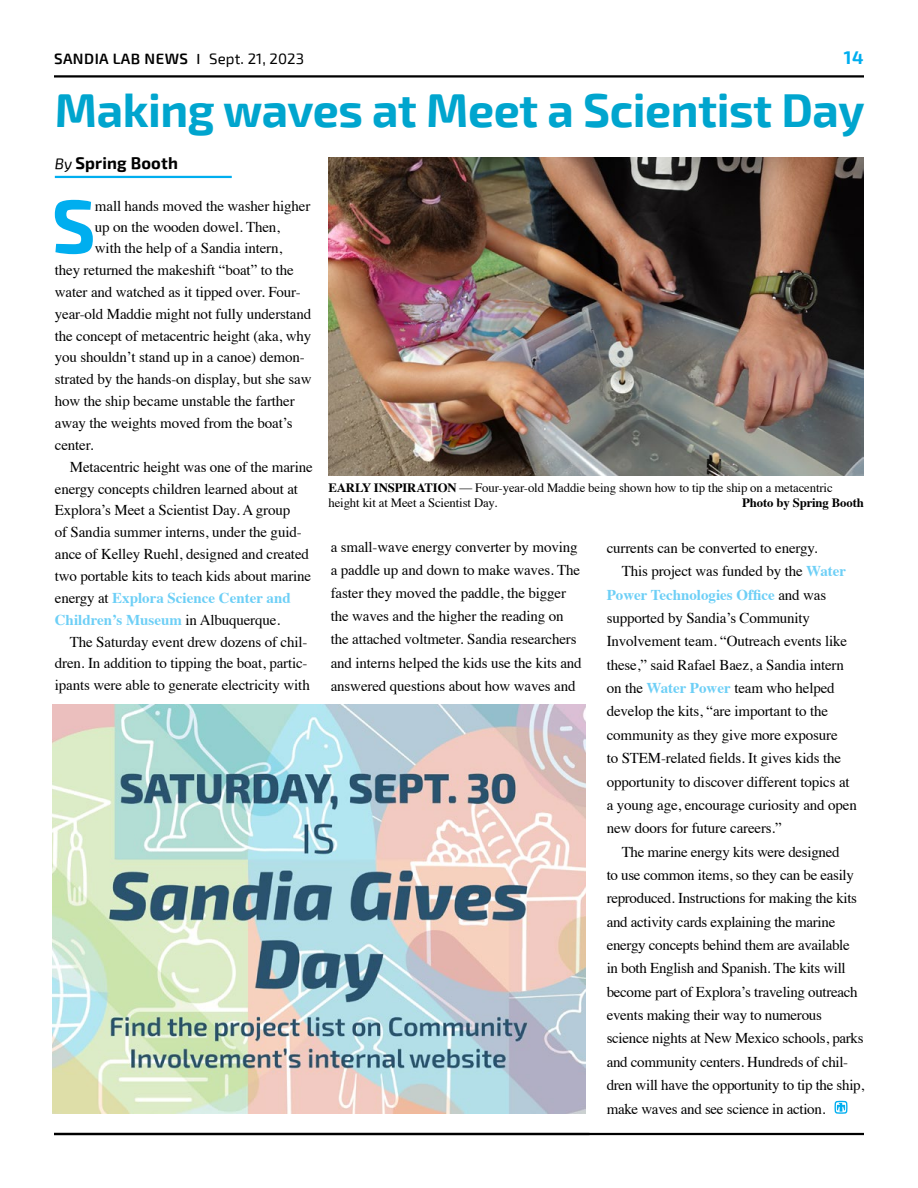
<style>
.page{position:relative;width:918px;height:1188px;background:#fff}
.page>*{position:absolute;margin:0;border:0;box-sizing:border-box;transform-origin:0 0}
.t1{font:700 75.9px "Exo 2";color:#00aeef}
.t2{font:700 46.5px "Exo 2";letter-spacing:-.01em;color:#00a5ce}
.t3{font:700 18px "Exo 2";color:#00aeef}
.t4{font:700 16.5px "Exo 2";letter-spacing:.01em;color:#000}
.t5{font:15px/23.1px "Times";letter-spacing:-.01em;color:#000}
.t6{font:700 15px "Times";color:#6dcff6}
.t7{font:600 15px "Exo 2";letter-spacing:.03em;color:#000}
.t8{font:12.75px/15.3px "Times";letter-spacing:-.01em;color:#000}
.t9{font:700 12.75px "Times";letter-spacing:-.01em;color:#000}
.s1{font-family:"Times";font-weight:700}
.s2{font-weight:400}
.s3{font-weight:400;font-style:italic;font-size:15px}
.s4{font-weight:400;color:#000}
.s5{font-weight:700}
.s6{font-family:"Times New Roman"}
.s7{font-weight:700;color:#6dcff6}
</style>
<div class="page">
<hr style="left:54px;top:1133px;width:810px;height:2px;background:#000">
<hr style="left:54px;top:75px;width:810px;height:3px;background:#000">
<hr style="left:55px;top:176px;width:177px;height:2px;background:#00aeef">
<svg style="left:835px;top:1101px;width:12px;height:13px"></svg>
<img style="left:328px;top:158px;width:536px;height:317px">
<img style="left:52px;top:704px;width:533px;height:410px">
<p class="t7" style="left:54px;top:50px;width:252px">SANDIA LAB NEWS <span class="s1">|</span> <span class="s2">Sept. 21, 2023</span></p>
<p class="t3" style="left:844px;top:47px;width:21px">14</p>
<h2 class="t2" style="left:55px;top:82px;width:811px">Making waves at Meet a Scientist Day</h2>
<p class="t4" style="left:55px;top:153px;width:125px"><span class="s3">By</span> Spring Booth</p>
<h1 class="t1" style="left:52px;top:181px;width:46px">S</h1>
<p class="t5" style="left:95px;top:193px;width:217px">mall hands moved the washer higher</p>
<p class="t5" style="left:95px;top:214px;width:187px">up on the wooden dowel. Then,</p>
<p class="t5" style="left:95px;top:235px;width:189px">with the help of a Sandia intern,</p>
<p class="t5" style="left:55px;top:257px;width:240px">they returned the makeshift “boat” to the</p>
<p class="t5" style="left:55px;top:279px;width:248px">water and watched as it tipped over. Four-</p>
<p class="t5" style="left:55px;top:301px;width:258px">year-old Maddie might not fully understand</p>
<p class="t5" style="left:55px;top:323px;width:258px">the concept of metacentric height (aka, why</p>
<p class="t5" style="left:55px;top:345px;width:251px">you shouldn’t stand up in a canoe) demon-</p>
<p class="t5" style="left:55px;top:366px;width:258px">strated by the hands-on display, but she saw</p>
<p class="t5" style="left:55px;top:388px;width:241px">how the ship became unstable the farther</p>
<p class="t5" style="left:55px;top:410px;width:239px">away the weights moved from the boat’s</p>
<p class="t5" style="left:55px;top:432px;width:40px">center.</p>
<p class="t5" style="left:70px;top:454px;width:244px">Metacentric height was one of the marine</p>
<p class="t5" style="left:55px;top:476px;width:245px">energy concepts children learned about at</p>
<p class="t5" style="left:55px;top:498px;width:237px">Explora’s Meet a Scientist Day. A group</p>
<p class="t5" style="left:55px;top:519px;width:248px">of Sandia summer interns, under the guid-</p>
<p class="t5" style="left:55px;top:541px;width:256px">ance of Kelley Ruehl, designed and created</p>
<p class="t5" style="left:55px;top:563px;width:258px">two portable kits to teach kids about marine</p>
<p class="t6" style="left:55px;top:583px;width:237px"><span class="s4">energy at</span> Explora Science Center and</p>
<p class="t6" style="left:55px;top:605px;width:227px">Children’s Museum <span class="s4">in Albuquerque.</span></p>
<p class="t5" style="left:70px;top:629px;width:239px">The Saturday event drew dozens of chil-</p>
<p class="t5" style="left:55px;top:651px;width:254px">dren. In addition to tipping the boat, partic-</p>
<p class="t5" style="left:55px;top:672px;width:256px">ipants were able to generate electricity with</p>
<p class="t8" style="left:328px;top:479px;width:506px"><span class="s5">EARLY INSPIRATION</span> <span class="s6">—</span> Four-year-old Maddie being shown how to tip the ship on a metacentric height kit at Meet a Scientist Day.</p>
<p class="t9" style="left:742px;top:490px;width:123px">Photo by Spring Booth</p>
<p class="t5" style="left:331px;top:534px;width:253px">a small-wave energy converter by moving a paddle up and down to make waves. The faster they moved the paddle, the bigger the waves and the higher the reading on the attached voltmeter. Sandia researchers and interns helped the kids use the kits and answered questions about how waves and</p>
<p class="t5" style="left:607px;top:535px;width:212px">currents can be converted to energy.</p>
<p class="t5" style="left:622px;top:558px;width:226px">This project was funded by the <span class="s7">Water</span></p>
<p class="t6" style="left:607px;top:580px;width:221px">Power Technologies Office <span class="s4">and was</span></p>
<p class="t5" style="left:607px;top:605px;width:205px">supported by Sandia’s Community</p>
<p class="t5" style="left:607px;top:629px;width:242px">Involvement team. “Outreach events like</p>
<p class="t5" style="left:607px;top:652px;width:239px">these,” said Rafael Baez, a Sandia intern</p>
<p class="t5" style="left:607px;top:675px;width:230px">on the <span class="s7">Water Power</span> team who helped</p>
<p class="t5" style="left:607px;top:699px;width:223px">develop the kits, “are important to the</p>
<p class="t5" style="left:607px;top:722px;width:232px">community as they give more exposure</p>
<p class="t5" style="left:607px;top:745px;width:236px">to STEM-related fields. It gives kids the</p>
<p class="t5" style="left:607px;top:769px;width:244px">opportunity to discover different topics at</p>
<p class="t5" style="left:607px;top:792px;width:252px">a young age, encourage curiosity and open</p>
<p class="t5" style="left:607px;top:815px;width:177px">new doors for future careers.”</p>
<p class="t5" style="left:622px;top:839px;width:219px">The marine energy kits were designed</p>
<p class="t5" style="left:607px;top:862px;width:249px">to use common items, so they can be easily</p>
<p class="t5" style="left:607px;top:885px;width:252px">reproduced. Instructions for making the kits</p>
<p class="t5" style="left:607px;top:909px;width:230px">and activity cards explaining the marine</p>
<p class="t5" style="left:607px;top:932px;width:245px">energy concepts behind them are available</p>
<p class="t5" style="left:607px;top:955px;width:241px">in both English and Spanish. The kits will</p>
<p class="t5" style="left:607px;top:979px;width:253px">become part of Explora’s traveling outreach</p>
<p class="t5" style="left:607px;top:1002px;width:217px">events making their way to numerous</p>
<p class="t5" style="left:607px;top:1026px;width:258px">science nights at New Mexico schools, parks</p>
<p class="t5" style="left:607px;top:1049px;width:243px">and community centers. Hundreds of chil-</p>
<p class="t5" style="left:607px;top:1072px;width:259px">dren will have the opportunity to tip the ship,</p>
<p class="t5" style="left:607px;top:1096px;width:220px">make waves and see science in action.</p>
</div>
